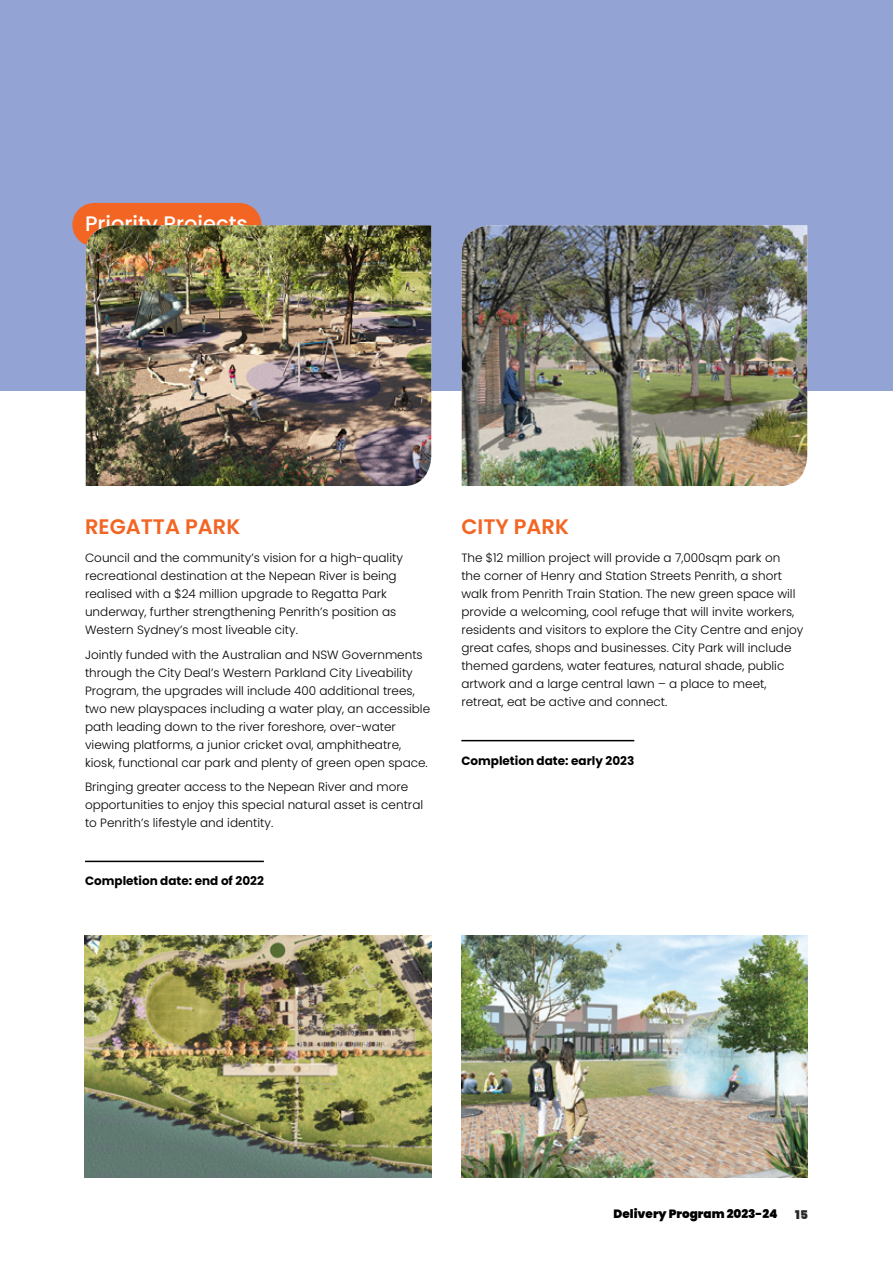
<style>
.page{position:relative;width:893px;height:1263px;background:#fff}
.page>*{position:absolute;margin:0;border:0;box-sizing:border-box;transform-origin:0 0}
.H4_Larger{font:600 21px "Poppins";color:#f26522}
.H2_Orange{font:500 21px "Poppins";color:#fff}
.Body_8pt{font:300 12px/18px "Poppins";color:#000}
.t1{font:700 12px "Poppins";color:#000}
.t2{font:900 12px "Poppins";color:#000}
.t3{font:900 12px "Poppins";color:#292829}
</style>
<div class="page">
<div style="left:0;top:0;width:893px;height:390px;background:#93a4d4"></div>
<hr style="left:85px;top:861px;width:179px;height:1px;background:#000">
<hr style="left:461px;top:740px;width:173px;height:1px;background:#000">
<hr style="left:239px;top:203px;width:1px;height:43px;background:#f26522">
<div style="left:94px;top:203px;width:145px;height:43px;background:#f26522"></div>
<img style="left:86px;top:225px;width:346px;height:261px">
<img style="left:85px;top:935px;width:346px;height:243px">
<img style="left:462px;top:225px;width:345px;height:261px">
<img style="left:461px;top:935px;width:347px;height:243px">
<h2 class="H2_Orange" style="left:85px;top:212px;width:164px">Priority Projects</h2>
<h4 class="H4_Larger" style="left:85px;top:514px;width:157px">REGATTA PARK</h4>
<p class="Body_8pt" style="left:85px;top:549px;width:319px">Council and the community’s vision for a high-quality recreational destination at the Nepean River is being realised with a $24 million upgrade to Regatta Park underway, further strengthening Penrith’s position as Western Sydney’s most liveable city.</p>
<p class="Body_8pt" style="left:85px;top:645px;width:347px">Jointly funded with the Australian and NSW Governments through the City Deal’s Western Parkland City Liveability Program, the upgrades will include 400 additional trees, two new playspaces including a water play, an accessible path leading down to the river foreshore, over-water viewing platforms, a junior cricket oval, amphitheatre, kiosk, functional car park and plenty of green open space.</p>
<p class="Body_8pt" style="left:85px;top:778px;width:340px">Bringing greater access to the Nepean River and more opportunities to enjoy this special natural asset is central to Penrith’s lifestyle and identity.</p>
<p class="t1" style="left:85px;top:874px;width:180px">Completion date: end of 2022</p>
<h4 class="H4_Larger" style="left:461px;top:514px;width:109px">CITY PARK</h4>
<p class="Body_8pt" style="left:461px;top:549px;width:343px">The $12 million project will provide a 7,000sqm park on<br>the corner of Henry and Station Streets Penrith, a short walk from Penrith Train Station. The new green space will provide a welcoming, cool refuge that will invite workers, residents and visitors to explore the City Centre and enjoy great cafes, shops and businesses. City Park will include themed gardens, water features, natural shade, public artwork and a large central lawn – a place to meet, retreat, eat be active and connect.</p>
<p class="t1" style="left:461px;top:753px;width:174px">Completion date: early 2023</p>
<p class="t2" style="left:613px;top:1207px;width:166px">Delivery Program 2023-24</p>
<p class="t3" style="left:795px;top:1207px;width:14px">15</p>
</div>
